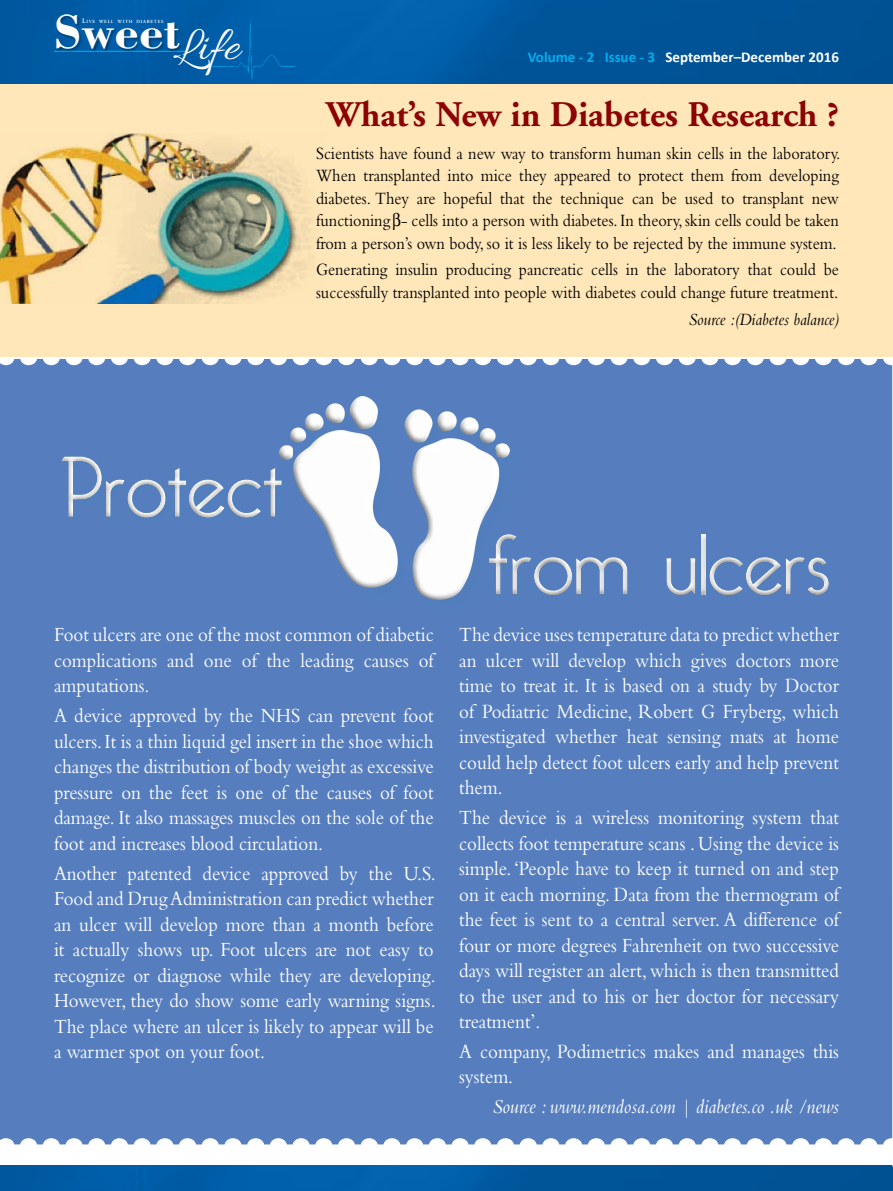
<style>
.page{position:relative;width:893px;height:1191px;background:#fff}
.page>*{position:absolute;margin:0;border:0;box-sizing:border-box;transform-origin:0 0}
.t1{font:300 84px "Bellerose";color:#fff}
.t2{font:700 49.35px "Bodoni";color:#fff}
.t3{font:700 36px "Adobe Garamond";color:#8b0304}
.t4{font:21px/25.5px "Bembo";color:#fff;text-align:justify;scale:.9 1}
.t5{font:italic 21px "Bembo";color:#fff;scale:.9 1}
.t6{font:18px/22.5px "Bembo";color:#000;text-align:justify;scale:.9 1}
.t7{font:italic 18px "Bembo";color:#000;scale:.9 1}
.t8{font:700 15px "Calibri";color:#fff}
.t9{font:600 4.65px "Adobe Garamond";letter-spacing:.145em;color:#fff}
.s1{font-family:"Allura";font-weight:400}
.s2{font-size:6.75px}
.s3{color:#00aeef}
</style>
<div class="page">
<img style="left:0;top:0;width:892px;height:84px">
<img style="left:0;top:1165px;width:891px;height:26px">
<hr style="left:54px;top:51px;width:131px;height:1px;background:#00aeef">
<div style="left:56px;top:14px;width:127px;height:38px;background:#000;opacity:.35"></div>
<div style="left:212px;top:21px;width:82px;height:60px;background:#005fab"></div>
<hr style="left:892px;top:0;width:1px;height:84px;background:#005fab">
<svg style="left:891px;top:892px;width:2px;height:299px"></svg>
<div style="left:0;top:84px;width:893px;height:272px;background:#ffe7b9"></div>
<img style="left:0;top:133px;width:311px;height:171px">
<div style="left:0;top:359px;width:892px;height:785px;background:#567ebe"></div>
<div style="left:57px;top:448px;width:233px;height:72px;background:#567ebe"></div>
<div style="left:55px;top:453px;width:232px;height:73px;background:#000;opacity:.75"></div>
<div style="left:282px;top:400px;width:245px;height:218px;background:#567ebe"></div>
<div style="left:279px;top:396px;width:231px;height:204px;background:#000;opacity:.75"></div>
<div style="left:482px;top:525px;width:353px;height:72px;background:#567ebe"></div>
<div style="left:482px;top:532px;width:354px;height:71px;background:#000;opacity:.75"></div>
<h2 class="t2" style="left:54px;top:1px;width:187px">Sweet<span class="s1">Life</span></h2>
<p class="t9" style="left:82px;top:19px;width:30px"><span class="s2">L</span>IVE WELL</p>
<p class="t9" style="left:117px;top:19px;width:48px">WITH DIABETES</p>
<p class="t8" style="left:528px;top:48px;width:313px"><span class="s3">Volume - 2 Issue - 3</span> September–December 2016</p>
<h3 class="t3" style="left:326px;top:95px;width:514px">What’s New in Diabetes Research ?</h3>
<p class="t6" style="left:316px;top:141px;width:584px">Scientists have found a new way to transform human skin cells in the laboratory.<br>When transplanted into mice they appeared to protect them from developing diabetes. They are hopeful that the technique can be used to transplant new functioning - cells into a person with diabetes. In theory, skin cells could be taken from a person’s own body, so it is less likely to be rejected by the immune system.</p>
<p class="t6" style="left:316px;top:258px;width:582px">Generating insulin producing pancreatic cells in the laboratory that could be successfully transplanted into people with diabetes could change future treatment.</p>
<p class="t7" style="left:689px;top:308px;width:169px">Source :(Diabetes balance)</p>
<h1 class="t1" style="left:60px;top:439px;width:225px">Protect</h1>
<h1 class="t1" style="left:488px;top:517px;width:344px">from ulcers</h1>
<p class="t4" style="left:54px;top:622px;width:423px">Foot ulcers are one of the most common of diabetic complications and one of the leading causes of amputations.</p>
<p class="t4" style="left:54px;top:702px;width:423px">A device approved by the NHS can prevent foot ulcers. It is a thin liquid gel insert in the shoe which changes the distribution of body weight as excessive pressure on the feet is one of the causes of foot damage. It also massages muscles on the sole of the foot and increases blood circulation.</p>
<p class="t4" style="left:54px;top:860px;width:426px">Another patented device approved by the U.S.<br>Food and Drug Administration can predict whether an ulcer will develop more than a month before it actually shows up. Foot ulcers are not easy to recognize or diagnose while they are developing.<br>However, they do show some early warning signs.<br>The place where an ulcer is likely to appear will be a warmer spot on your foot.</p>
<p class="t4" style="left:459px;top:621px;width:423px">The device uses temperature data to predict whether an ulcer will develop which gives doctors more time to treat it. It is based on a study by Doctor of Podiatric Medicine, Robert G Fryberg, which investigated whether heat sensing mats at home could help detect foot ulcers early and help prevent them.</p>
<p class="t4" style="left:459px;top:804px;width:423px">The device is a wireless monitoring system that collects foot temperature scans . Using the device is simple. ‘People have to keep it turned on and step on it each morning. Data from the thermogram of the feet is sent to a central server. A difference of four or more degrees Fahrenheit on two successive days will register an alert, which is then transmitted to the user and to his or her doctor for necessary treatment’.</p>
<p class="t4" style="left:459px;top:1038px;width:423px">A company, Podimetrics makes and manages this system.</p>
<p class="t5" style="left:492px;top:1094px;width:387px">Source : www.mendosa.com | diabetes.co .uk /news</p>
</div>
